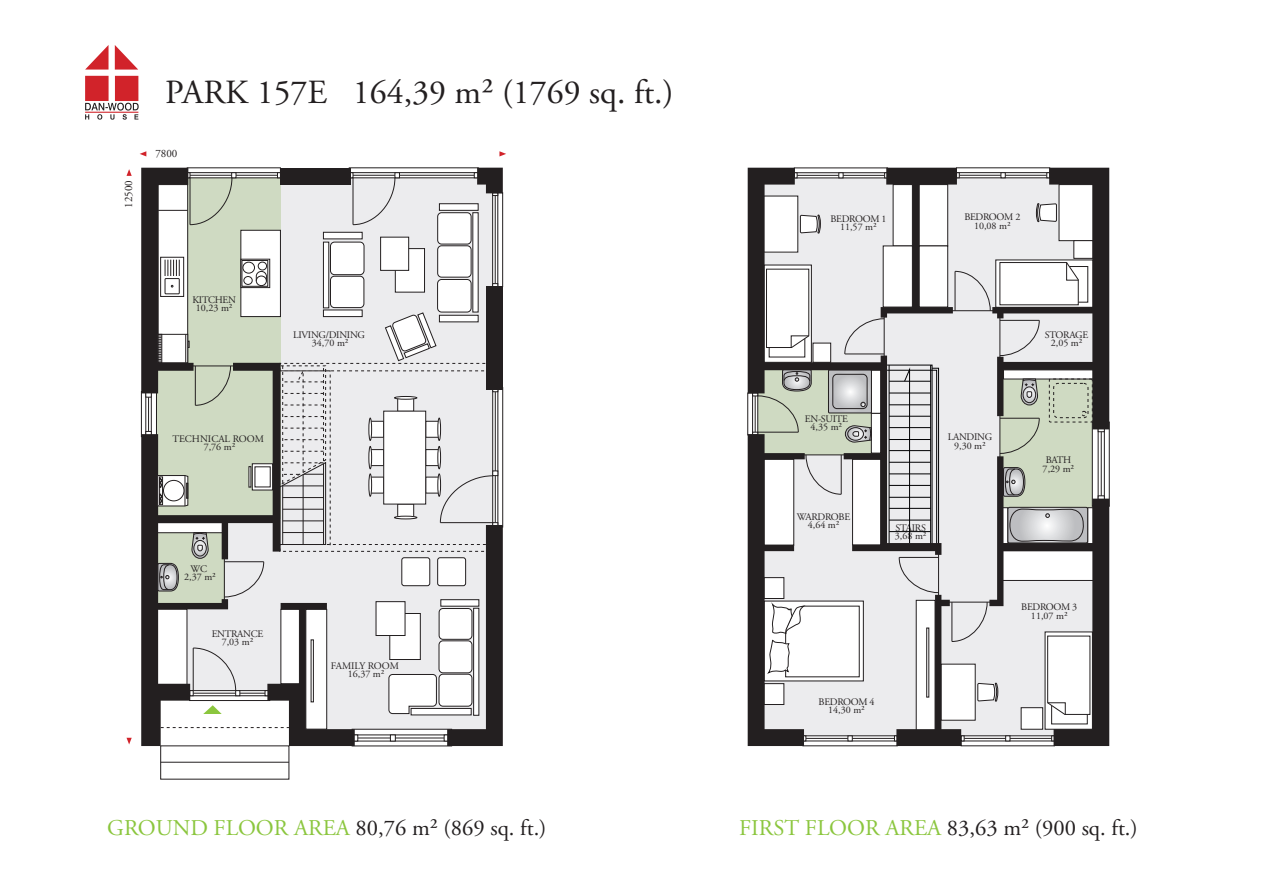
<style>
.page{position:relative;width:1263px;height:893px;background:#fff}
.page>*{position:absolute;margin:0;border:0;box-sizing:border-box;transform-origin:0 0}
.t1{font:33.75px "Adobe Garamond Pro";color:#231f20}
.t2{font:22.5px "Adobe Garamond Pro";color:#231f20}
.t3{font:11.25px "Adobe Garamond Pro";color:#231f20}
.t4{font:10.05px/8.2px "Adobe Garamond Pro";letter-spacing:-.03em;color:#231f20;text-align:center}
.t5{font:10.05px/8.2px "Adobe Garamond Pro";color:#231f20;text-align:center}
.s1{color:#8bc63e}
</style>
<div class="page">
<div style="left:281px;top:178px;width:211px;height:551px;background:#ececee"></div>
<div style="left:151px;top:173px;width:130px;height:346px;background:#cfdac2"></div>
<div style="left:85px;top:76px;width:24px;height:25px;background:#d1232a"></div>
<div style="left:115px;top:76px;width:23px;height:25px;background:#d1232a"></div>
<svg style="left:85px;top:45px;width:24px;height:25px"></svg>
<svg style="left:115px;top:45px;width:23px;height:25px"></svg>
<svg style="left:85px;top:103px;width:54px;height:17px"></svg>
<svg style="left:127px;top:169px;width:5px;height:7px"></svg>
<svg style="left:140px;top:151px;width:6px;height:5px"></svg>
<svg style="left:127px;top:738px;width:5px;height:6px"></svg>
<svg style="left:499px;top:151px;width:7px;height:5px"></svg>
<svg style="left:358px;top:734px;width:30px;height:8px"></svg>
<div style="left:352px;top:729px;width:100px;height:17px;border:1px solid #231f20"></div>
<svg style="left:358px;top:735px;width:30px;height:6px"></svg>
<hr style="left:353px;top:738px;width:91px;height:1px;background:#231f20">
<svg style="left:236px;top:172px;width:41px;height:6px"></svg>
<hr style="left:187px;top:175px;width:90px;height:1px;background:#231f20">
<svg style="left:277px;top:172px;width:3px;height:6px"></svg>
<div style="left:497px;top:193px;width:6px;height:94px;border:1px solid #231f20"></div>
<svg style="left:492px;top:196px;width:6px;height:87px"></svg>
<hr style="left:495px;top:193px;width:1px;height:91px;background:#231f20">
<svg style="left:492px;top:283px;width:6px;height:3px"></svg>
<svg style="left:400px;top:172px;width:74px;height:6px"></svg>
<hr style="left:349px;top:175px;width:125px;height:1px;background:#231f20">
<div style="left:497px;top:387px;width:6px;height:140px;border:1px solid #231f20"></div>
<svg style="left:492px;top:392px;width:6px;height:79px"></svg>
<hr style="left:495px;top:388px;width:1px;height:135px;background:#231f20">
<svg style="left:492px;top:389px;width:6px;height:3px"></svg>
<div style="left:376px;top:601px;width:29px;height:35px;background:#fff;border:1px solid #231f20"></div>
<div style="left:395px;top:248px;width:30px;height:44px;background:#fff;border:1px solid #231f20"></div>
<div style="left:380px;top:237px;width:29px;height:34px;background:#fff;border:1px solid #231f20"></div>
<div style="left:241px;top:230px;width:40px;height:87px;background:#fff;border:1px solid #231f20"></div>
<div style="left:330px;top:276px;width:34px;height:32px;background:#fff;border-radius:4px"></div>
<div style="left:330px;top:276px;width:34px;height:32px;border:1px solid #231f20;border-radius:4px"></div>
<div style="left:330px;top:242px;width:34px;height:33px;background:#fff;border-radius:4px"></div>
<div style="left:330px;top:242px;width:34px;height:33px;border:1px solid #231f20;border-radius:4px"></div>
<div style="left:323px;top:310px;width:39px;height:7px;background:#fff"></div>
<div style="left:323px;top:310px;width:39px;height:7px;border:1px solid #231f20"></div>
<div style="left:323px;top:232px;width:39px;height:7px;background:#fff"></div>
<div style="left:323px;top:232px;width:39px;height:7px;border:1px solid #231f20"></div>
<div style="left:323px;top:242px;width:6px;height:66px;background:#fff"></div>
<div style="left:323px;top:242px;width:6px;height:66px;border:1px solid #231f20"></div>
<svg style="left:385px;top:312px;width:51px;height:49px"></svg>
<div style="left:438px;top:246px;width:33px;height:31px;background:#fff;border-radius:4px"></div>
<div style="left:437px;top:246px;width:34px;height:31px;border:1px solid #231f20;border-radius:4px"></div>
<div style="left:438px;top:279px;width:33px;height:33px;background:#fff;border-radius:4px"></div>
<div style="left:437px;top:279px;width:34px;height:33px;border:1px solid #231f20;border-radius:4px"></div>
<div style="left:438px;top:213px;width:33px;height:31px;background:#fff;border-radius:4px"></div>
<div style="left:437px;top:213px;width:34px;height:31px;border:1px solid #231f20;border-radius:4px"></div>
<div style="left:439px;top:204px;width:39px;height:6px;background:#fff"></div>
<div style="left:439px;top:204px;width:39px;height:7px;border:1px solid #231f20"></div>
<div style="left:439px;top:315px;width:39px;height:7px;background:#fff"></div>
<div style="left:439px;top:315px;width:39px;height:7px;border:1px solid #231f20"></div>
<div style="left:473px;top:213px;width:5px;height:99px;background:#fff"></div>
<div style="left:280px;top:168px;width:70px;height:17px;background:#231f20"></div>
<svg style="left:474px;top:168px;width:29px;height:28px"></svg>
<div style="left:486px;top:286px;width:17px;height:103px;background:#231f20"></div>
<svg style="left:141px;top:363px;width:140px;height:383px"></svg>
<div style="left:426px;top:421px;width:13px;height:16px;background:#fff"></div>
<div style="left:425px;top:421px;width:15px;height:16px;border:1px solid #231f20"></div>
<div style="left:438px;top:418px;width:3px;height:23px;border:1px solid #231f20;border-radius:50%"></div>
<div style="left:370px;top:421px;width:14px;height:16px;background:#fff"></div>
<div style="left:370px;top:421px;width:14px;height:16px;border:1px solid #231f20"></div>
<div style="left:369px;top:418px;width:3px;height:23px;border:1px solid #231f20;border-radius:50%"></div>
<div style="left:426px;top:450px;width:13px;height:16px;background:#fff"></div>
<div style="left:425px;top:449px;width:15px;height:17px;border:1px solid #231f20"></div>
<div style="left:438px;top:446px;width:3px;height:23px;border:1px solid #231f20;border-radius:50%"></div>
<div style="left:370px;top:450px;width:14px;height:16px;background:#fff"></div>
<div style="left:370px;top:449px;width:14px;height:17px;border:1px solid #231f20"></div>
<div style="left:369px;top:446px;width:3px;height:23px;border:1px solid #231f20;border-radius:50%"></div>
<div style="left:370px;top:477px;width:14px;height:16px;background:#fff"></div>
<div style="left:369px;top:474px;width:3px;height:22px;border:1px solid #231f20;border-radius:50%"></div>
<div style="left:398px;top:398px;width:16px;height:13px;background:#fff"></div>
<div style="left:397px;top:397px;width:17px;height:14px;border:1px solid #231f20"></div>
<div style="left:394px;top:396px;width:23px;height:3px;border:1px solid #231f20;border-radius:50%"></div>
<div style="left:383px;top:411px;width:43px;height:93px;background:#fff;border:1px solid #231f20"></div>
<svg style="left:157px;top:475px;width:31px;height:31px"></svg>
<hr style="left:185px;top:476px;width:1px;height:30px;background:#231f20">
<div style="left:163px;top:480px;width:21px;height:21px;background:#fff;border-radius:50%"></div>
<div style="left:163px;top:480px;width:21px;height:21px;border:1px solid #231f20;border-radius:50%"></div>
<svg style="left:254px;top:466px;width:17px;height:22px"></svg>
<div style="left:252px;top:464px;width:21px;height:26px;border:1px solid #231f20"></div>
<svg style="left:157px;top:563px;width:22px;height:28px"></svg>
<svg style="left:192px;top:532px;width:17px;height:27px"></svg>
<svg style="left:244px;top:262px;width:22px;height:22px"></svg>
<div style="left:241px;top:259px;width:29px;height:29px;border:1px solid #231f20"></div>
<div style="left:244px;top:276px;width:8px;height:9px;border:1px solid #231f20;border-radius:50%"></div>
<div style="left:258px;top:262px;width:9px;height:8px;border:1px solid #231f20;border-radius:50%"></div>
<div style="left:256px;top:276px;width:11px;height:10px;border:1px solid #231f20;border-radius:50%"></div>
<svg style="left:256px;top:271px;width:10px;height:11px"></svg>
<div style="left:243px;top:262px;width:12px;height:11px;border:1px solid #231f20;border-radius:50%"></div>
<div style="left:242px;top:260px;width:26px;height:26px;border:1px solid #231f20"></div>
<svg style="left:279px;top:365px;width:52px;height:181px;background:#c8c7c9"></svg>
<svg style="left:160px;top:603px;width:198px;height:176px"></svg>
<hr style="left:188px;top:366px;width:51px;height:1px;background:#231f20">
<svg style="left:141px;top:168px;width:95px;height:238px"></svg>
<hr style="left:190px;top:178px;width:1px;height:47px;background:#231f20">
<div style="left:747px;top:393px;width:6px;height:42px;border:1px solid #231f20"></div>
<svg style="left:349px;top:172px;width:51px;height:53px;background:#d8d8d9"></svg>
<hr style="left:353px;top:178px;width:1px;height:47px;background:#231f20">
<svg style="left:388px;top:471px;width:115px;height:275px"></svg>
<hr style="left:440px;top:522px;width:53px;height:1px;background:#231f20">
<svg style="left:225px;top:562px;width:39px;height:35px"></svg>
<hr style="left:224px;top:561px;width:40px;height:1px;background:#231f20">
<hr style="left:224px;top:554px;width:1px;height:51px;background:#231f20">
<svg style="left:748px;top:168px;width:361px;height:578px"></svg>
<svg style="left:748px;top:168px;width:193px;height:387px"></svg>
<hr style="left:161px;top:762px;width:128px;height:1px;background:#231f20">
<h1 class="t1" style="left:165px;top:72px;width:510px">PARK 157E 164,39 m² (1769 sq. ft.)</h1>
<p class="t3" style="left:122px;top:208px;width:29px;rotate:-90deg">12500</p>
<p class="t3" style="left:155px;top:147px;width:24px">7800</p>
<p class="t4" style="left:193px;top:296px;width:45px">KITCHEN<br>10,23 m²</p>
<p class="t4" style="left:293px;top:331px;width:73px">LIVING/DINING<br>34,70 m²</p>
<p class="t5" style="left:172px;top:435px;width:93px">TECHNICAL ROOM<br>7,76 m²</p>
<p class="t4" style="left:184px;top:565px;width:33px">WC<br>2,37 m²</p>
<p class="t4" style="left:212px;top:629px;width:53px">ENTRANCE<br>7,03 m²</p>
<p class="t5" style="left:331px;top:662px;width:70px">FAMILY ROOM<br>16,37 m²</p>
<p class="t4" style="left:830px;top:215px;width:58px">BEDROOM 1<br>11,57 m²</p>
<p class="t4" style="left:964px;top:213px;width:58px">BEDROOM 2<br>10,08 m²</p>
<p class="t4" style="left:805px;top:415px;width:45px">EN-SUITE<br>4,35 m²</p>
<p class="t4" style="left:797px;top:513px;width:55px">WARDROBE<br>4,64 m²</p>
<p class="t4" style="left:1045px;top:331px;width:45px">STORAGE<br>2,05 m²</p>
<p class="t4" style="left:948px;top:433px;width:46px">LANDING<br>9,30 m²</p>
<p class="t4" style="left:895px;top:524px;width:33px;text-align:left">STAIRS<br>3,68 m²</p>
<p class="t4" style="left:1043px;top:456px;width:33px">BATH<br>7,29 m²</p>
<p class="t4" style="left:1021px;top:603px;width:58px">BEDROOM 3<br>11,07 m²</p>
<p class="t4" style="left:818px;top:697px;width:58px">BEDROOM 4<br>14,30 m²</p>
<h2 class="t2" style="left:107px;top:814px;width:441px"><span class="s1">GROUND FLOOR AREA</span> 80,76 m² (869 sq. ft.)</h2>
<h2 class="t2" style="left:739px;top:814px;width:400px"><span class="s1">FIRST FLOOR AREA</span> 83,63 m² (900 sq. ft.)</h2>
</div>
